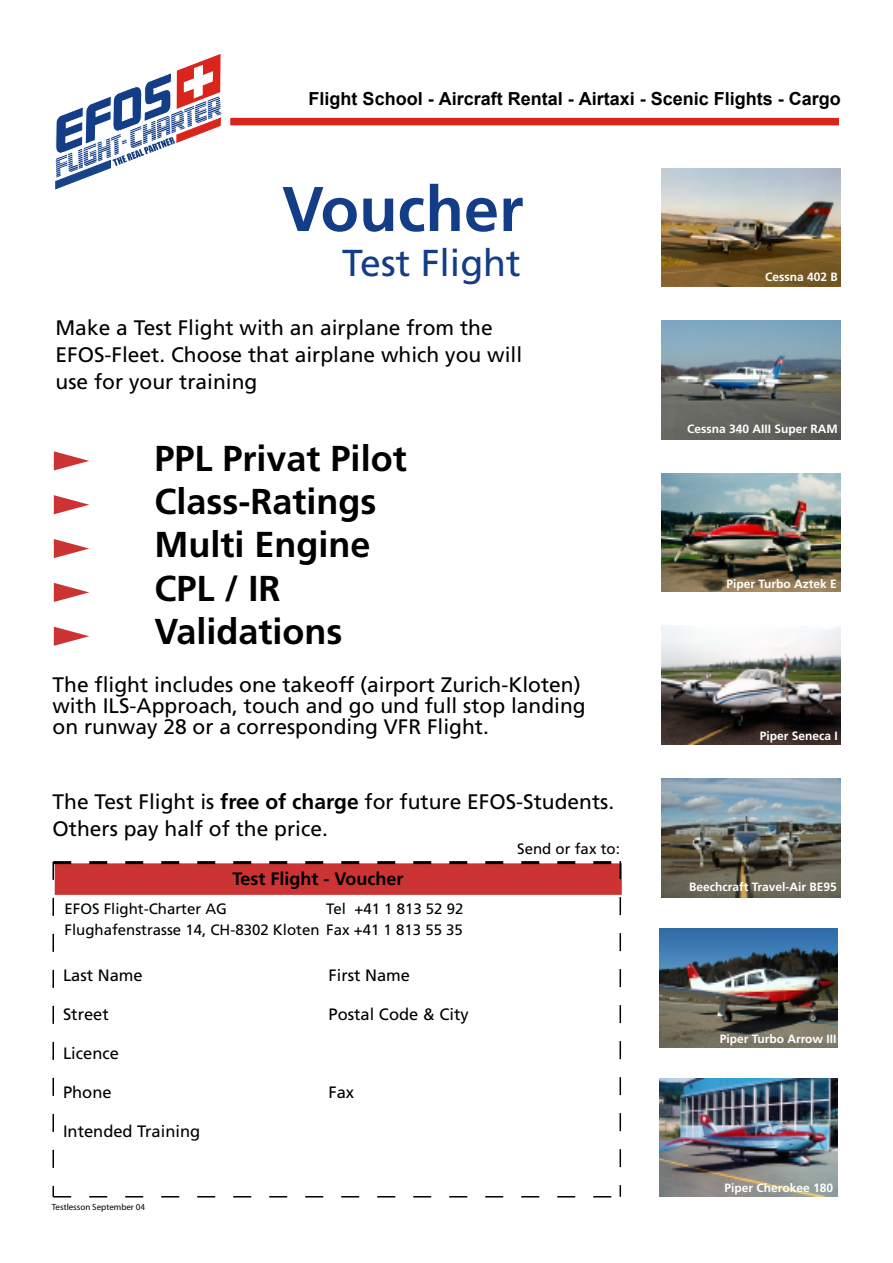
<style>
.page{position:relative;width:893px;height:1263px;background:#fff}
.page>*{position:absolute;margin:0;border:0;box-sizing:border-box;transform-origin:0 0}
.t1{font:700 63px "Frutiger";color:#133d87}
.t2{font:37.5px "Frutiger";color:#133d87}
.t3{font:700 36px/43.2px "Frutiger";color:#000}
.t4{font:21px/27px "Frutiger";color:#000}
.t5{font:700 18px "Arial";color:#000}
.t6{font:700 18px "Frutiger";color:#000}
.t7{font:16.5px "Frutiger";color:#000}
.t8{font:15px/21px "Frutiger";color:#000}
.t9{font:700 12px "Frutiger";color:#fff}
.t10{font:9px "Myriad";color:#000}
.s1{font-weight:700}
</style>
<div class="page">
<img style="left:662px;top:778px;width:178px;height:119px">
<img style="left:662px;top:626px;width:178px;height:118px">
<img style="left:662px;top:189px;width:178px;height:98px">
<img style="left:662px;top:473px;width:178px;height:119px">
<img style="left:662px;top:321px;width:178px;height:118px">
<img style="left:659px;top:929px;width:179px;height:118px">
<img style="left:659px;top:1078px;width:179px;height:118px">
<svg style="left:55px;top:54px;width:786px;height:135px"></svg>
<svg style="left:52px;top:861px;width:570px;height:337px"></svg>
<svg style="left:54px;top:451px;width:35px;height:19px"></svg>
<svg style="left:54px;top:495px;width:35px;height:19px"></svg>
<svg style="left:54px;top:539px;width:35px;height:19px"></svg>
<svg style="left:54px;top:583px;width:35px;height:19px"></svg>
<svg style="left:54px;top:627px;width:35px;height:19px"></svg>
<p class="t5" style="left:309px;top:87px;width:534px">Flight School - Aircraft Rental - Airtaxi - Scenic Flights - Cargo</p>
<h1 class="t1" style="left:282px;top:172px;width:243px">Voucher</h1>
<h2 class="t2" style="left:342px;top:241px;width:180px">Test Flight</h2>
<p class="t4" style="left:56px;top:314px;width:468px">Make a Test Flight with an airplane from the<br>EFOS-Fleet. Choose that airplane which you will use for your training</p>
<h3 class="t3" style="left:154px;top:437px;width:254px">PPL Privat Pilot<br>Class-Ratings<br>Multi Engine<br>CPL / IR<br>Validations</h3>
<p class="t4" style="left:52px;top:674px;width:535px;line-height:21px">The flight includes one takeoff (airport Zurich-Kloten) with ILS-Approach, touch and go und full stop landing on runway 28 or a corresponding VFR Flight.</p>
<p class="t4" style="left:52px;top:788px;width:563px">The Test Flight is <span class="s1">free of charge</span> for future EFOS-Students.<br>Others pay half of the price.</p>
<p class="t6" style="left:232px;top:868px;width:173px">Test Flight - Voucher</p>
<p class="t8" style="left:64px;top:898px;width:400px">EFOS Flight-Charter AG<br>Flughafenstrasse 14, CH-8302 Kloten Fax +41 1 813 55 35</p>
<p class="t8" style="left:326px;top:898px;width:139px">Tel +41 1 813 52 92</p>
<p class="t7" style="left:63px;top:966px;width:81px">Last Name</p>
<p class="t7" style="left:63px;top:1005px;width:47px">Street</p>
<p class="t7" style="left:63px;top:1044px;width:57px">Licence</p>
<p class="t7" style="left:63px;top:1083px;width:50px">Phone</p>
<p class="t7" style="left:63px;top:1122px;width:139px">Intended Training</p>
<p class="t10" style="left:52px;top:1202px;width:95px">Testlesson September 04</p>
<p class="t7" style="left:328px;top:966px;width:83px">First Name</p>
<p class="t7" style="left:328px;top:1005px;width:142px">Postal Code &amp; City</p>
<p class="t7" style="left:328px;top:1083px;width:27px">Fax</p>
<p class="t8" style="left:517px;top:839px;width:104px">Send or fax to:</p>
<p class="t9" style="left:765px;top:270px;width:74px">Cessna 402 B</p>
<p class="t9" style="left:687px;top:422px;width:152px">Cessna 340 AIII Super RAM</p>
<p class="t9" style="left:726px;top:577px;width:112px">Piper Turbo Aztek E</p>
<p class="t9" style="left:760px;top:728px;width:80px">Piper Seneca I</p>
<p class="t9" style="left:689px;top:880px;width:149px">Beechcraft Travel-Air BE95</p>
<p class="t9" style="left:720px;top:1031px;width:118px">Piper Turbo Arrow III</p>
<p class="t9" style="left:725px;top:1181px;width:110px">Piper Cherokee 180</p>
</div>
